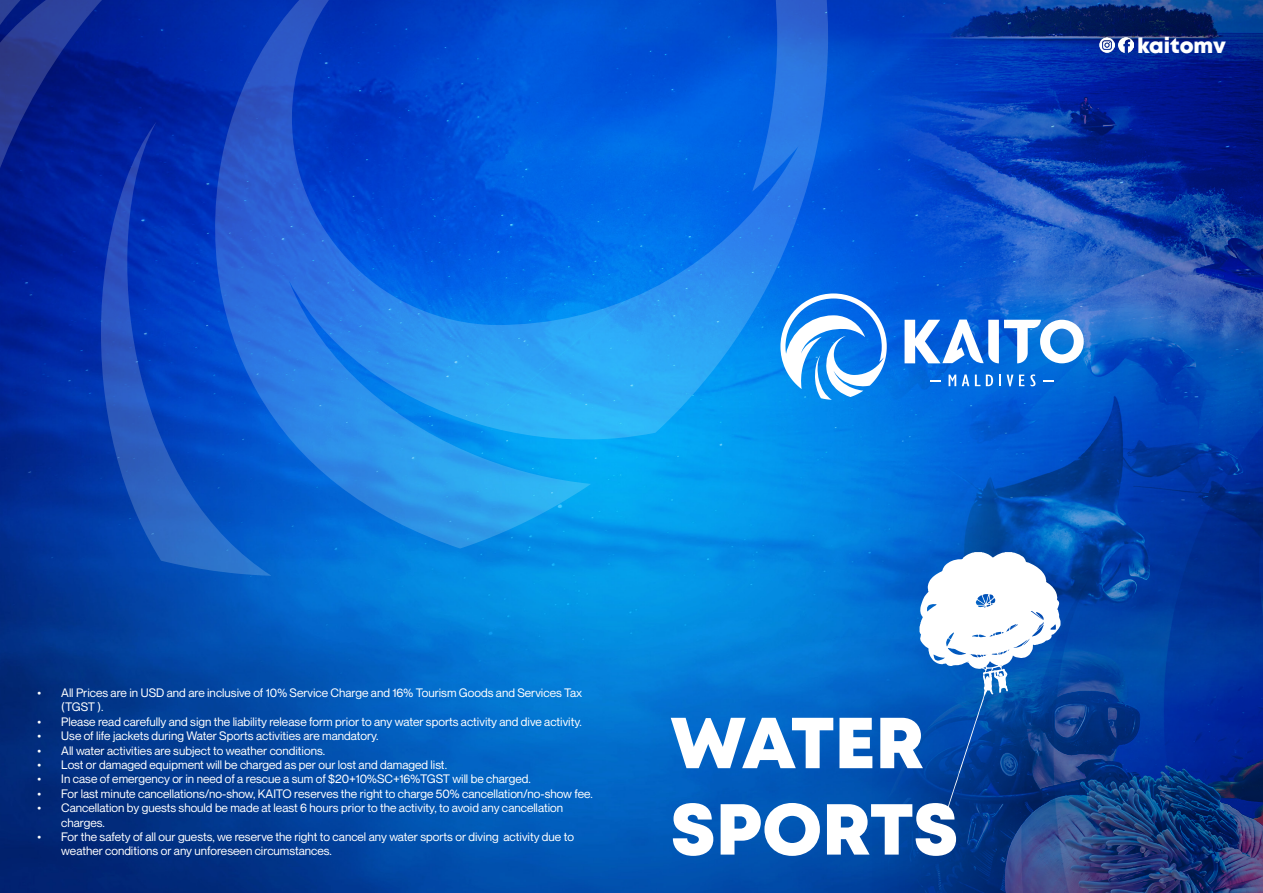
<style>
.page{position:relative;width:1263px;height:893px;background:#fff}
.page>*{position:absolute;margin:0;border:0;box-sizing:border-box;transform-origin:0 0}
.t1{font:800 72px "Mont Demo";color:#fff}
.t2{font:800 21.15px "Mont Demo";color:#fff}
.t3{font:12px/14.4px "Neue Montreal";color:#fff}
</style>
<div class="page">
<img style="left:0;top:548px;width:702px;height:345px">
<svg style="left:99px;top:548px;width:172px;height:28px;background:#135cbd"></svg>
<svg style="left:0;top:0;width:702px;height:548px;background:#0e5ccd"></svg>
<img style="left:702px;top:0;width:561px;height:893px">
<svg style="left:948px;top:375px;width:8px;height:11px"></svg>
<svg style="left:962px;top:374px;width:7px;height:12px"></svg>
<svg style="left:975px;top:375px;width:5px;height:11px"></svg>
<svg style="left:986px;top:375px;width:7px;height:11px"></svg>
<svg style="left:999px;top:375px;width:14px;height:11px"></svg>
<svg style="left:1019px;top:375px;width:5px;height:11px"></svg>
<svg style="left:1030px;top:374px;width:5px;height:12px"></svg>
<svg style="left:931px;top:380px;width:10px;height:2px"></svg>
<svg style="left:1043px;top:380px;width:10px;height:2px"></svg>
<svg style="left:904px;top:320px;width:180px;height:43px"></svg>
<svg style="left:780px;top:293px;width:107px;height:107px"></svg>
<img style="left:1099px;top:38px;width:15px;height:15px">
<img style="left:1118px;top:38px;width:15px;height:15px">
<svg style="left:919px;top:552px;width:142px;height:259px"></svg>
<p class="t2" style="left:1137px;top:33px;width:90px">kaitomv</p>
<p class="t3" style="left:61px;top:686px;width:523px;text-indent:-24px">• All Prices are in USD and are inclusive of 10% Service Charge and 16% Tourism Goods and Services Tax (TGST ).</p>
<p class="t3" style="left:38px;top:714px;width:546px">• Please read carefully and sign the liability release form prior to any water sports activity and dive activity.</p>
<p class="t3" style="left:38px;top:729px;width:343px">• Use of life jackets during Water Sports activities are mandatory.</p>
<p class="t3" style="left:38px;top:743px;width:289px">• All water activities are subject to weather conditions.</p>
<p class="t3" style="left:38px;top:758px;width:411px">• Lost or damaged equipment will be charged as per our lost and damaged list.</p>
<p class="t3" style="left:38px;top:772px;width:495px">• In case of emergency or in need of a rescue a sum of $20+10%SC+16%TGST will be charged.</p>
<p class="t3" style="left:38px;top:786px;width:557px">• For last minute cancellations/no-show, KAITO reserves the right to charge 50% cancellation/no-show fee.</p>
<p class="t3" style="left:61px;top:801px;width:503px;text-indent:-24px">• Cancellation by guests should be made at least 6 hours prior to the activity, to avoid any cancellation charges.</p>
<p class="t3" style="left:61px;top:830px;width:514px;text-indent:-24px">• For the safety of all our guests, we reserve the right to cancel any water sports or diving activity due to weather conditions or any unforeseen circumstances.</p>
<p class="t1" style="left:670px;top:702px;width:255px">WATER</p>
<p class="t1" style="left:670px;top:788px;width:289px">SPORTS</p>
</div>
